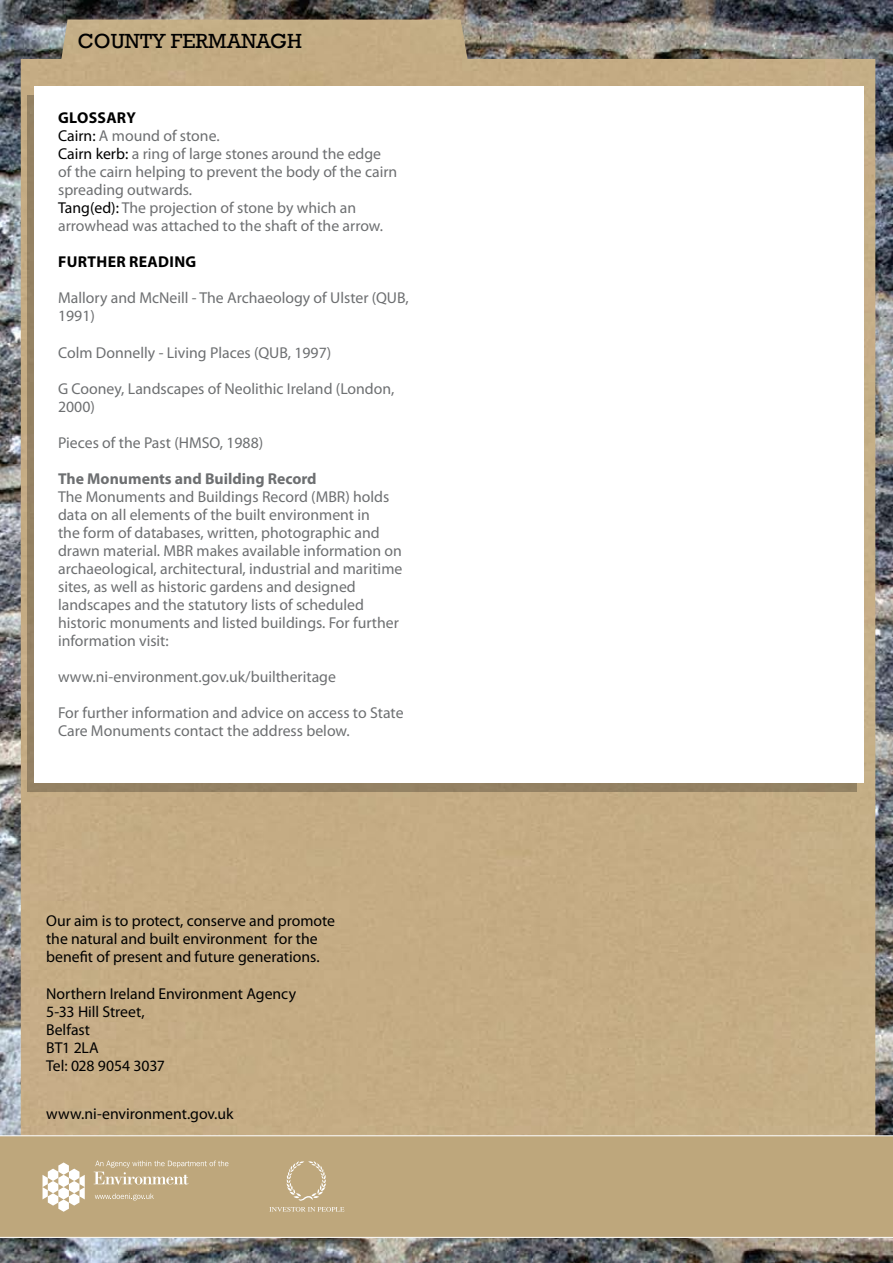
<style>
.page{position:relative;width:893px;height:1263px;background:#fff}
.page>*{position:absolute;margin:0;border:0;box-sizing:border-box;transform-origin:0 0}
.t1{font:21px "Rockwell";color:#000}
.t2{font:15.75px/18px "Myriad Pro";color:#6d6f71}
.t3{font:15.75px/18px "Myriad Pro";color:#000}
.t4{font:700 15.75px "Myriad Pro";color:#6d6f71}
.t5{font:700 15.75px "Myriad Pro";letter-spacing:.02em;color:#000}
.s1{font-weight:700;color:#000}
.s2{color:#000}
</style>
<div class="page">
<img style="left:0;top:0;width:893px;height:1263px">
<div style="left:21px;top:20px;width:854px;height:1115px;background:#c5ac84"></div>
<div style="left:28px;top:95px;width:829px;height:696px;background:linear-gradient(to right,#948163,#938163)"></div>
<div style="left:34px;top:86px;width:829px;height:696px;background:#fff"></div>
<div style="left:0;top:1135px;width:893px;height:103px;background:#bea77c"></div>
<svg style="left:43px;top:1162px;width:42px;height:50px"></svg>
<svg style="left:95px;top:1193px;width:59px;height:7px"></svg>
<svg style="left:94px;top:1160px;width:134px;height:24px;background:#c8b490"></svg>
<svg style="left:269px;top:1161px;width:75px;height:50px;background:#c3ae86"></svg>
<h1 class="t1" style="left:78px;top:28px;width:225px">COUNTY FERMANAGH</h1>
<p class="t2" style="left:58px;top:109px;width:341px"><span class="s1">Glossary<br></span><span class="s2">Cairn:</span> A mound of stone.<br><span class="s2">Cairn kerb:</span> a ring of large stones around the edge of the cairn helping to prevent the body of the cairn spreading outwards.<br><span class="s2">Tang(ed):</span> The projection of stone by which an arrowhead was attached to the shaft of the arrow.</p>
<p class="t5" style="left:58px;top:252px;width:140px">Further Reading</p>
<p class="t2" style="left:58px;top:289px;width:352px">Mallory and McNeill - The Archaeology of Ulster (QUB,<br>1991)</p>
<p class="t2" style="left:58px;top:343px;width:275px">Colm Donnelly - Living Places (QUB, 1997)</p>
<p class="t2" style="left:58px;top:379px;width:338px">G Cooney, Landscapes of Neolithic Ireland (London,<br>2000)</p>
<p class="t2" style="left:58px;top:433px;width:207px">Pieces of the Past (HMSO, 1988)</p>
<p class="t4" style="left:58px;top:468px;width:260px">The Monuments and Building Record</p>
<p class="t2" style="left:58px;top:487px;width:346px">The Monuments and Buildings Record (MBR) holds data on all elements of the built environment in<br>the form of databases, written, photographic and drawn material. MBR makes available information on archaeological, architectural, industrial and maritime sites, as well as historic gardens and designed landscapes and the statutory lists of scheduled historic monuments and listed buildings. For further information visit:</p>
<p class="t2" style="left:58px;top:667px;width:279px">www.ni-environment.gov.uk/builtheritage</p>
<p class="t2" style="left:58px;top:703px;width:347px">For further information and advice on access to State<br>Care Monuments contact the address below.</p>
<p class="t3" style="left:46px;top:912px;width:290px">Our aim is to protect, conserve and promote the natural and built environment for the benefit of present and future generations.</p>
<p class="t3" style="left:46px;top:984px;width:251px">Northern Ireland Environment Agency<br>5-33 Hill Street,<br>Belfast<br>BT1 2LA<br>Tel: 028 9054 3037</p>
<p class="t3" style="left:46px;top:1104px;width:189px">www.ni-environment.gov.uk</p>
</div>
